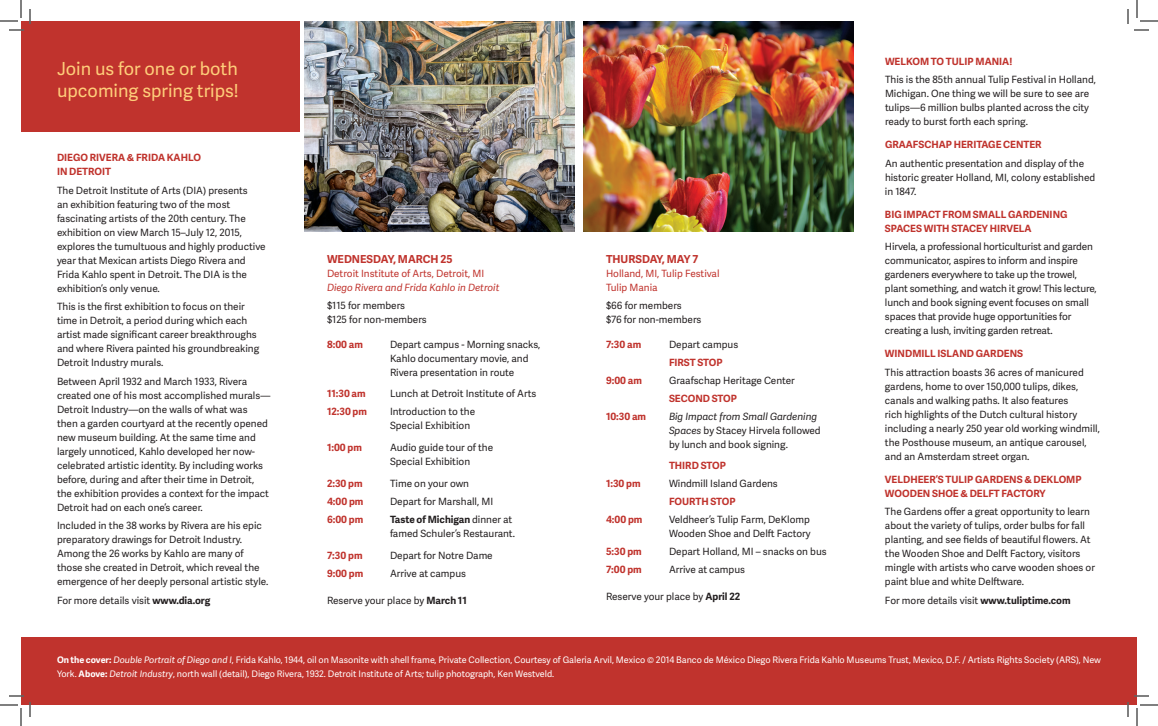
<style>
.page{position:relative;width:1158px;height:726px;background:#fff}
.page>*{position:absolute;margin:0;border:0;box-sizing:border-box;transform-origin:0 0}
.t1{font:18px/22px "Adelle Sans";color:#fece7a}
.t2{font:700 11px "Adelle Sans";color:#c0332d}
.t3{font:10px/14px "Adelle Sans";color:#231f20}
.t4{font:700 10px/14px "Adelle Sans";color:#c0332d}
.t5{font:10px "Adelle Sans";color:#c0332d}
.t6{font:italic 10px "Adelle Sans";color:#c0332d}
.t7{font:9px/14px "Adelle Sans";color:#fff}
.s1{font-weight:700}
.s2{font-style:italic}
</style>
<div class="page">
<img style="left:304px;top:21px;width:270px;height:211px">
<img style="left:584px;top:21px;width:270px;height:211px">
<div style="left:21px;top:21px;width:279px;height:110px;background:#c0332d"></div>
<div style="left:21px;top:637px;width:1116px;height:68px;background:#c0332d"></div>
<svg style="left:0;top:0;width:31px;height:31px"></svg>
<svg style="left:0;top:695px;width:31px;height:31px"></svg>
<svg style="left:1127px;top:0;width:31px;height:31px"></svg>
<svg style="left:1127px;top:695px;width:31px;height:31px"></svg>
<p class="t1" style="left:57px;top:57px;width:183px">Join us for one or both upcoming spring trips!</p>
<p class="t4" style="left:57px;top:150px;width:145px">DIEGO RIVERA &amp; FRIDA KAHLO<br>IN DETROIT</p>
<p class="t3" style="left:57px;top:183px;width:210px">The Detroit Institute of Arts (DIA) presents<br>an exhibition featuring two of the most fascinating artists of the 20th century. The exhibition on view March 15–July 12, 2015, explores the tumultuous and highly productive year that Mexican artists Diego Rivera and Frida Kahlo spent in Detroit. The DIA is the exhibition’s only venue.</p>
<p class="t3" style="left:57px;top:299px;width:204px">This is the first exhibition to focus on their time in Detroit, a period during which each artist made significant career breakthroughs and where Rivera painted his groundbreaking Detroit Industry murals.</p>
<p class="t3" style="left:57px;top:374px;width:215px">Between April 1932 and March 1933, Rivera created one of his most accomplished murals— Detroit Industry—on the walls of what was then a garden courtyard at the recently opened new museum building. At the same time and largely unnoticed, Kahlo developed her now&shy;celebrated artistic identity. By including works before, during and after their time in Detroit, the exhibition provides a context for the impact Detroit had on each one’s career.</p>
<p class="t3" style="left:57px;top:518px;width:213px">Included in the 38 works by Rivera are his epic preparatory drawings for Detroit Industry.<br>Among the 26 works by Kahlo are many of those she created in Detroit, which reveal the emergence of her deeply personal artistic style.</p>
<p class="t3" style="left:57px;top:593px;width:155px">For more details visit <span class="s1">www.dia.org</span></p>
<p class="t2" style="left:327px;top:251px;width:127px">WEDNESDAY, MARCH 25</p>
<p class="t5" style="left:327px;top:266px;width:159px">Detroit Institute of Arts, Detroit, MI</p>
<p class="t6" style="left:327px;top:280px;width:174px">Diego Rivera and Frida Kahlo in Detroit</p>
<p class="t3" style="left:327px;top:298px;width:80px">$115 for members</p>
<p class="t3" style="left:327px;top:312px;width:101px">$125 for non-members</p>
<p class="t4" style="left:327px;top:337px;width:37px">8:00 am</p>
<p class="t3" style="left:390px;top:337px;width:152px">Depart campus - Morning snacks,<br>Kahlo documentary movie, and<br>Rivera presentation in route</p>
<p class="t4" style="left:327px;top:386px;width:40px">11:30 am</p>
<p class="t3" style="left:390px;top:386px;width:148px">Lunch at Detroit Institute of Arts</p>
<p class="t4" style="left:327px;top:404px;width:42px">12:30 pm</p>
<p class="t3" style="left:390px;top:404px;width:87px">Introduction to the<br>Special Exhibition</p>
<p class="t4" style="left:327px;top:440px;width:36px">1:00 pm</p>
<p class="t3" style="left:390px;top:440px;width:105px">Audio guide tour of the<br>Special Exhibition</p>
<p class="t4" style="left:327px;top:476px;width:37px">2:30 pm</p>
<p class="t3" style="left:390px;top:476px;width:81px">Time on your own</p>
<p class="t4" style="left:327px;top:494px;width:38px">4:00 pm</p>
<p class="t3" style="left:390px;top:494px;width:105px">Depart for Marshall, MI</p>
<p class="t4" style="left:327px;top:512px;width:38px">6:00 pm</p>
<p class="t3" style="left:390px;top:512px;width:127px"><span class="s1">Taste of Michigan</span> dinner at famed Schuler’s Restaurant.</p>
<p class="t4" style="left:327px;top:548px;width:37px">7:30 pm</p>
<p class="t3" style="left:390px;top:548px;width:104px">Depart for Notre Dame</p>
<p class="t4" style="left:327px;top:566px;width:38px">9:00 pm</p>
<p class="t3" style="left:390px;top:566px;width:78px">Arrive at campus</p>
<p class="t3" style="left:327px;top:593px;width:141px">Reserve your place by <span class="s1">March 11</span></p>
<p class="t2" style="left:606px;top:251px;width:94px">THURSDAY, MAY 7</p>
<p class="t5" style="left:606px;top:266px;width:115px">Holland, MI, Tulip Festival</p>
<p class="t5" style="left:606px;top:280px;width:53px">Tulip Mania</p>
<p class="t3" style="left:606px;top:298px;width:77px">$66 for members</p>
<p class="t3" style="left:606px;top:312px;width:97px">$76 for non-members</p>
<p class="t4" style="left:606px;top:337px;width:37px">7:30 am</p>
<p class="t3" style="left:669px;top:337px;width:71px">Depart campus</p>
<p class="t4" style="left:669px;top:355px;width:55px">FIRST STOP</p>
<p class="t4" style="left:606px;top:373px;width:37px">9:00 am</p>
<p class="t3" style="left:669px;top:373px;width:127px">Graafschap Heritage Center</p>
<p class="t4" style="left:669px;top:391px;width:69px">SECOND STOP</p>
<p class="t4" style="left:606px;top:409px;width:42px">10:30 am</p>
<p class="t3" style="left:669px;top:409px;width:153px"><span class="s2">Big Impact from Small Gardening<br>Spaces</span> by Stacey Hirvela followed by lunch and book signing.</p>
<p class="t4" style="left:669px;top:458px;width:58px">THIRD STOP</p>
<p class="t4" style="left:606px;top:476px;width:36px">1:30 pm</p>
<p class="t3" style="left:669px;top:476px;width:110px">Windmill Island Gardens</p>
<p class="t4" style="left:669px;top:494px;width:68px">FOURTH STOP</p>
<p class="t4" style="left:606px;top:512px;width:38px">4:00 pm</p>
<p class="t3" style="left:669px;top:512px;width:143px">Veldheer’s Tulip Farm, DeKlomp<br>Wooden Shoe and Delft Factory</p>
<p class="t4" style="left:606px;top:544px;width:37px">5:30 pm</p>
<p class="t3" style="left:669px;top:544px;width:159px">Depart Holland, MI – snacks on bus</p>
<p class="t4" style="left:606px;top:562px;width:37px">7:00 pm</p>
<p class="t3" style="left:669px;top:562px;width:78px">Arrive at campus</p>
<p class="t3" style="left:606px;top:589px;width:136px">Reserve your place by <span class="s1">April 22</span></p>
<p class="t4" style="left:885px;top:54px;width:129px">WELKOM TO TULIP MANIA!</p>
<p class="t3" style="left:885px;top:72px;width:213px">This is the 85th annual Tulip Festival in Holland, Michigan. One thing we will be sure to see are tulips—6 million bulbs planted across the city ready to burst forth each spring.</p>
<p class="t4" style="left:885px;top:137px;width:158px">GRAAFSCHAP HERITAGE CENTER</p>
<p class="t3" style="left:885px;top:156px;width:212px">An authentic presentation and display of the historic greater Holland, MI, colony established in 1847.</p>
<p class="t4" style="left:885px;top:207px;width:184px">BIG IMPACT FROM SMALL GARDENING<br>SPACES WITH STACEY HIRVELA</p>
<p class="t3" style="left:885px;top:239px;width:213px">Hirvela, a professional horticulturist and garden communicator, aspires to inform and inspire gardeners everywhere to take up the trowel, plant something, and watch it grow! This lecture, lunch and book signing event focuses on small spaces that provide huge opportunities for creating a lush, inviting garden retreat.</p>
<p class="t4" style="left:885px;top:346px;width:140px">WINDMILL ISLAND GARDENS</p>
<p class="t3" style="left:885px;top:365px;width:216px">This attraction boasts 36 acres of manicured gardens, home to over 150,000 tulips, dikes, canals and walking paths. It also features<br>rich highlights of the Dutch cultural history including a nearly 250 year old working windmill, the Posthouse museum, an antique carousel, and an Amsterdam street organ.</p>
<p class="t4" style="left:885px;top:472px;width:198px">VELDHEER’S TULIP GARDENS &amp; DEKLOMP<br>WOODEN SHOE &amp; DELFT FACTORY</p>
<p class="t3" style="left:885px;top:504px;width:212px">The Gardens offer a great opportunity to learn about the variety of tulips, order bulbs for fall planting, and see fields of beautiful flowers. At the Wooden Shoe and Delft Factory, visitors mingle with artists who carve wooden shoes or paint blue and white Delftware.</p>
<p class="t3" style="left:885px;top:593px;width:187px">For more details visit <span class="s1">www.tuliptime.com</span></p>
<p class="t7" style="left:57px;top:653px;width:1046px"><span class="s1">On the cover:</span> <span class="s2">Double Portrait of Diego and I</span>, Frida Kahlo, 1944, oil on Masonite with shell frame, Private Collection, Courtesy of Galeria Arvil, Mexico © 2014 Banco de México Diego Rivera Frida Kahlo Museums Trust, Mexico, D.F. / Artists Rights Society (ARS), New<br>York. <span class="s1">Above:</span> <span class="s2">Detroit Industry</span>, north wall (detail), Diego Rivera, 1932. Detroit Institute of Arts; tulip photograph, Ken Westveld.</p>
</div>
